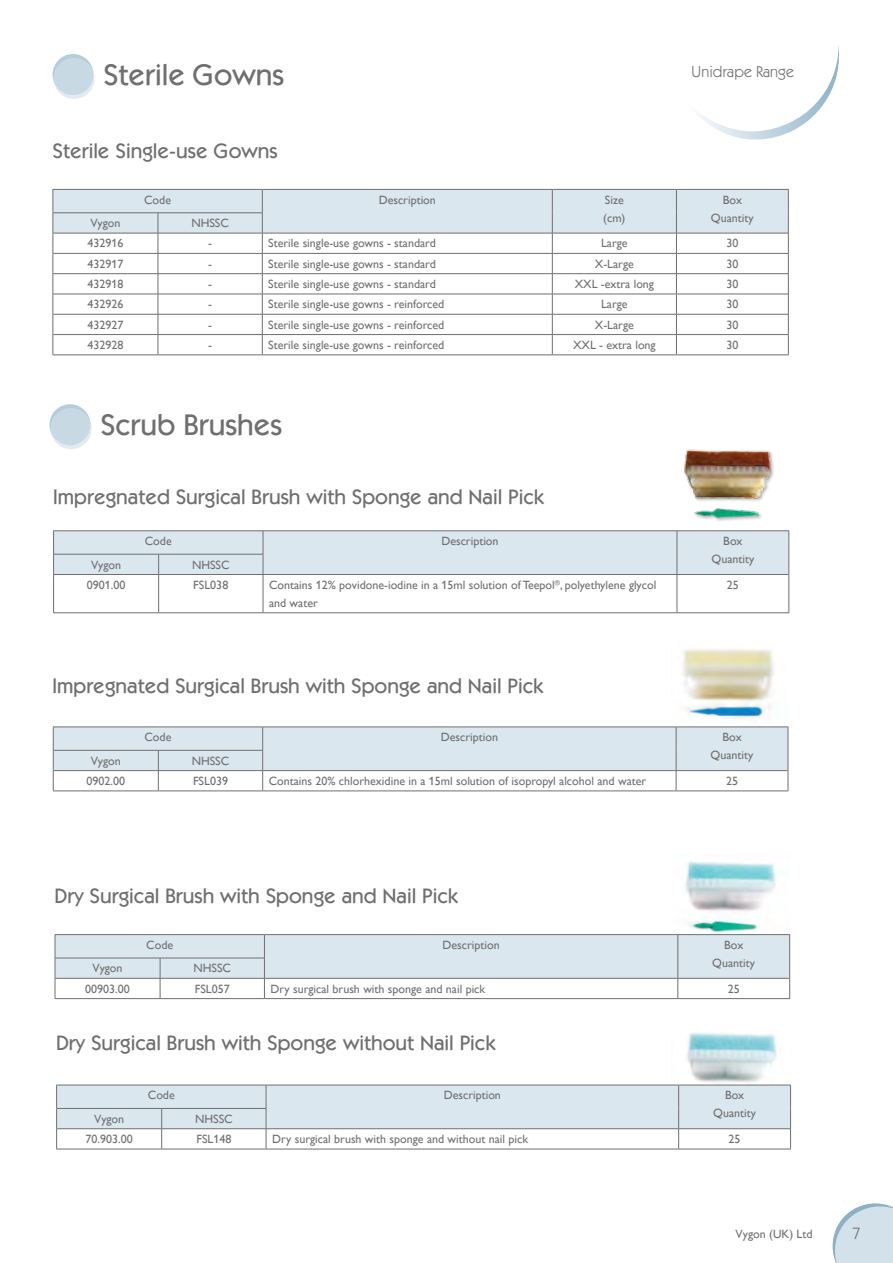
<style>
.page{position:relative;width:893px;height:1263px;background:#fff}
.page>*{position:absolute;margin:0;border:0;box-sizing:border-box;transform-origin:0 0}
.t1{font:500 30px "ITC Kabel Std";color:#706f6f}
.t2{font:500 21px "ITC Kabel Std";color:#706f6f}
.t3{font:16.5px "ITC Kabel Std";color:#706f6f}
.t4{font:15.75px "ITC Kabel Std";letter-spacing:.01em;color:#706f6f}
.t5{font:12px/18px "Gill Alt One";color:#706f6f}
.t6{font:12px "Gill Sans";color:#706f6f}
</style>
<div class="page">
<svg style="left:832px;top:1203px;width:61px;height:60px"></svg>
<svg style="left:699px;top:46px;width:140px;height:94px"></svg>
<svg style="left:52px;top:54px;width:42px;height:41px"></svg>
<svg style="left:54px;top:58px;width:41px;height:41px"></svg>
<svg style="left:52px;top:189px;width:737px;height:165px"></svg>
<hr style="left:52px;top:354px;width:106px;height:1px;background:#706f6f">
<hr style="left:158px;top:354px;width:104px;height:1px;background:#706f6f">
<hr style="left:262px;top:354px;width:290px;height:1px;background:#706f6f">
<hr style="left:552px;top:354px;width:124px;height:1px;background:#706f6f">
<hr style="left:676px;top:354px;width:113px;height:1px;background:#706f6f">
<img style="left:684px;top:449px;width:90px;height:72px">
<img style="left:684px;top:861px;width:99px;height:73px">
<img style="left:671px;top:1032px;width:120px;height:53px">
<img style="left:683px;top:649px;width:91px;height:70px">
<div style="left:49px;top:404px;width:41px;height:41px;background:#b6cedc;border-radius:50%"></div>
<svg style="left:51px;top:408px;width:41px;height:41px"></svg>
<hr style="left:54px;top:574px;width:105px;height:1px;background:#706f6f">
<hr style="left:159px;top:574px;width:104px;height:1px;background:#706f6f">
<hr style="left:158px;top:575px;width:1px;height:37px;background:#706f6f">
<hr style="left:263px;top:574px;width:414px;height:1px;background:#706f6f">
<hr style="left:263px;top:575px;width:1px;height:37px;background:#706f6f">
<hr style="left:677px;top:574px;width:111px;height:1px;background:#706f6f">
<hr style="left:677px;top:575px;width:1px;height:37px;background:#706f6f">
<hr style="left:53px;top:530px;width:106px;height:1px;background:#706f6f">
<hr style="left:159px;top:530px;width:104px;height:1px;background:#706f6f">
<hr style="left:263px;top:530px;width:414px;height:1px;background:#706f6f">
<hr style="left:677px;top:530px;width:112px;height:1px;background:#706f6f">
<div style="left:53px;top:531px;width:736px;height:43px;background:#dbe7ef"></div>
<hr style="left:53px;top:574px;width:1px;height:38px;background:#706f6f">
<hr style="left:788px;top:574px;width:1px;height:38px;background:#706f6f">
<hr style="left:53px;top:612px;width:106px;height:1px;background:#706f6f">
<hr style="left:159px;top:612px;width:104px;height:1px;background:#706f6f">
<hr style="left:263px;top:612px;width:414px;height:1px;background:#706f6f">
<hr style="left:677px;top:612px;width:112px;height:1px;background:#706f6f">
<hr style="left:53px;top:726px;width:105px;height:1px;background:#706f6f">
<hr style="left:158px;top:726px;width:105px;height:1px;background:#706f6f">
<hr style="left:263px;top:726px;width:413px;height:1px;background:#706f6f">
<hr style="left:676px;top:726px;width:112px;height:1px;background:#706f6f">
<svg style="left:53px;top:727px;width:736px;height:63px"></svg>
<hr style="left:53px;top:790px;width:105px;height:1px;background:#706f6f">
<hr style="left:158px;top:790px;width:105px;height:1px;background:#706f6f">
<hr style="left:263px;top:790px;width:413px;height:1px;background:#706f6f">
<hr style="left:676px;top:790px;width:112px;height:1px;background:#706f6f">
<svg style="left:55px;top:934px;width:735px;height:64px"></svg>
<hr style="left:55px;top:998px;width:105px;height:1px;background:#706f6f">
<hr style="left:160px;top:998px;width:104px;height:1px;background:#706f6f">
<hr style="left:264px;top:998px;width:414px;height:1px;background:#706f6f">
<hr style="left:678px;top:998px;width:112px;height:1px;background:#706f6f">
<svg style="left:56px;top:1085px;width:735px;height:64px"></svg>
<hr style="left:56px;top:1149px;width:106px;height:1px;background:#706f6f">
<hr style="left:162px;top:1149px;width:104px;height:1px;background:#706f6f">
<hr style="left:266px;top:1149px;width:413px;height:1px;background:#706f6f">
<hr style="left:679px;top:1149px;width:112px;height:1px;background:#706f6f">
<p class="t1" style="left:103px;top:57px;width:182px">Sterile Gowns</p>
<h3 class="t4" style="left:692px;top:63px;width:104px">Unidrape Range</h3>
<p class="t2" style="left:53px;top:138px;width:227px">Sterile Single-use Gowns</p>
<p class="t5" style="left:144px;top:191px;width:28px">Code</p>
<p class="t5" style="left:379px;top:191px;width:59px">Description</p>
<p class="t5" style="left:605px;top:191px;width:20px">Size</p>
<p class="t5" style="left:603px;top:209px;width:24px">(cm)</p>
<p class="t5" style="left:723px;top:191px;width:21px">Box</p>
<p class="t5" style="left:711px;top:209px;width:44px">Quantity</p>
<p class="t5" style="left:90px;top:214px;width:32px">Vygon</p>
<p class="t5" style="left:191px;top:214px;width:39px">NHSSC</p>
<p class="t5" style="left:87px;top:234px;width:37px">432916</p>
<p class="t5" style="left:208px;top:234px;width:5px">-</p>
<p class="t5" style="left:268px;top:234px;width:169px">Sterile single-use gowns - standard</p>
<p class="t5" style="left:601px;top:234px;width:28px">Large</p>
<p class="t5" style="left:726px;top:234px;width:13px">30</p>
<p class="t5" style="left:87px;top:255px;width:37px">432917</p>
<p class="t5" style="left:208px;top:255px;width:5px">-</p>
<p class="t5" style="left:268px;top:255px;width:169px">Sterile single-use gowns - standard</p>
<p class="t5" style="left:595px;top:255px;width:40px">X-Large</p>
<p class="t5" style="left:726px;top:255px;width:13px">30</p>
<p class="t5" style="left:87px;top:275px;width:37px">432918</p>
<p class="t5" style="left:208px;top:275px;width:5px">-</p>
<p class="t5" style="left:268px;top:275px;width:169px">Sterile single-use gowns - standard</p>
<p class="t5" style="left:575px;top:275px;width:81px">XXL -extra long</p>
<p class="t5" style="left:726px;top:275px;width:13px">30</p>
<p class="t5" style="left:87px;top:295px;width:37px">432926</p>
<p class="t5" style="left:208px;top:295px;width:5px">-</p>
<p class="t5" style="left:268px;top:295px;width:177px">Sterile single-use gowns - reinforced</p>
<p class="t5" style="left:601px;top:295px;width:28px">Large</p>
<p class="t5" style="left:726px;top:295px;width:13px">30</p>
<p class="t5" style="left:87px;top:315px;width:37px">432927</p>
<p class="t5" style="left:208px;top:315px;width:5px">-</p>
<p class="t5" style="left:268px;top:315px;width:177px">Sterile single-use gowns - reinforced</p>
<p class="t5" style="left:595px;top:315px;width:40px">X-Large</p>
<p class="t5" style="left:726px;top:315px;width:13px">30</p>
<p class="t5" style="left:87px;top:336px;width:37px">432928</p>
<p class="t5" style="left:208px;top:336px;width:5px">-</p>
<p class="t5" style="left:268px;top:336px;width:177px">Sterile single-use gowns - reinforced</p>
<p class="t5" style="left:573px;top:336px;width:84px">XXL - extra long</p>
<p class="t5" style="left:726px;top:336px;width:13px">30</p>
<p class="t1" style="left:100px;top:407px;width:183px">Scrub Brushes</p>
<p class="t2" style="left:53px;top:484px;width:493px">Impregnated Surgical Brush with Sponge and Nail Pick</p>
<p class="t5" style="left:145px;top:532px;width:28px">Code</p>
<p class="t5" style="left:441px;top:532px;width:59px">Description</p>
<p class="t5" style="left:723px;top:532px;width:21px">Box</p>
<p class="t5" style="left:711px;top:550px;width:44px">Quantity</p>
<p class="t5" style="left:91px;top:555px;width:32px">Vygon</p>
<p class="t5" style="left:192px;top:555px;width:39px">NHSSC</p>
<p class="t5" style="left:87px;top:576px;width:40px">0901.00</p>
<p class="t5" style="left:193px;top:576px;width:37px">FSL038</p>
<p class="t5" style="left:269px;top:576px;width:389px">Contains 12% povidone-iodine in a 15ml solution of Teepol<sup>®</sup>, polyethylene glycol and water</p>
<p class="t5" style="left:727px;top:576px;width:13px">25</p>
<p class="t2" style="left:52px;top:673px;width:493px">Impregnated Surgical Brush with Sponge and Nail Pick</p>
<p class="t5" style="left:144px;top:728px;width:28px">Code</p>
<p class="t5" style="left:441px;top:728px;width:59px">Description</p>
<p class="t5" style="left:722px;top:728px;width:21px">Box</p>
<p class="t5" style="left:711px;top:746px;width:44px">Quantity</p>
<p class="t5" style="left:91px;top:751px;width:32px">Vygon</p>
<p class="t5" style="left:192px;top:751px;width:39px">NHSSC</p>
<p class="t5" style="left:86px;top:772px;width:40px">0902.00</p>
<p class="t5" style="left:193px;top:772px;width:37px">FSL039</p>
<p class="t5" style="left:269px;top:772px;width:379px">Contains 20% chlorhexidine in a 15ml solution of isopropyl alcohol and water</p>
<p class="t5" style="left:726px;top:772px;width:13px">25</p>
<p class="t2" style="left:55px;top:883px;width:405px">Dry Surgical Brush with Sponge and Nail Pick</p>
<p class="t5" style="left:146px;top:936px;width:28px">Code</p>
<p class="t5" style="left:442px;top:936px;width:59px">Description</p>
<p class="t5" style="left:724px;top:936px;width:21px">Box</p>
<p class="t5" style="left:712px;top:954px;width:44px">Quantity</p>
<p class="t5" style="left:92px;top:959px;width:32px">Vygon</p>
<p class="t5" style="left:193px;top:959px;width:39px">NHSSC</p>
<p class="t5" style="left:85px;top:979px;width:46px">00903.00</p>
<p class="t5" style="left:195px;top:979px;width:37px">FSL057</p>
<p class="t5" style="left:270px;top:979px;width:216px">Dry surgical brush with sponge and nail pick</p>
<p class="t5" style="left:728px;top:979px;width:13px">25</p>
<p class="t2" style="left:56px;top:1030px;width:441px">Dry Surgical Brush with Sponge without Nail Pick</p>
<p class="t5" style="left:148px;top:1086px;width:28px">Code</p>
<p class="t5" style="left:444px;top:1086px;width:59px">Description</p>
<p class="t5" style="left:725px;top:1086px;width:21px">Box</p>
<p class="t5" style="left:713px;top:1104px;width:44px">Quantity</p>
<p class="t5" style="left:94px;top:1109px;width:32px">Vygon</p>
<p class="t5" style="left:195px;top:1109px;width:39px">NHSSC</p>
<p class="t5" style="left:86px;top:1130px;width:49px">70.903.00</p>
<p class="t5" style="left:196px;top:1130px;width:37px">FSL148</p>
<p class="t5" style="left:272px;top:1130px;width:258px">Dry surgical brush with sponge and without nail pick</p>
<p class="t5" style="left:729px;top:1130px;width:13px">25</p>
<p class="t6" style="left:736px;top:1227px;width:78px">Vygon (UK) Ltd</p>
<h3 class="t3" style="left:852px;top:1223px;width:10px">7</h3>
</div>
